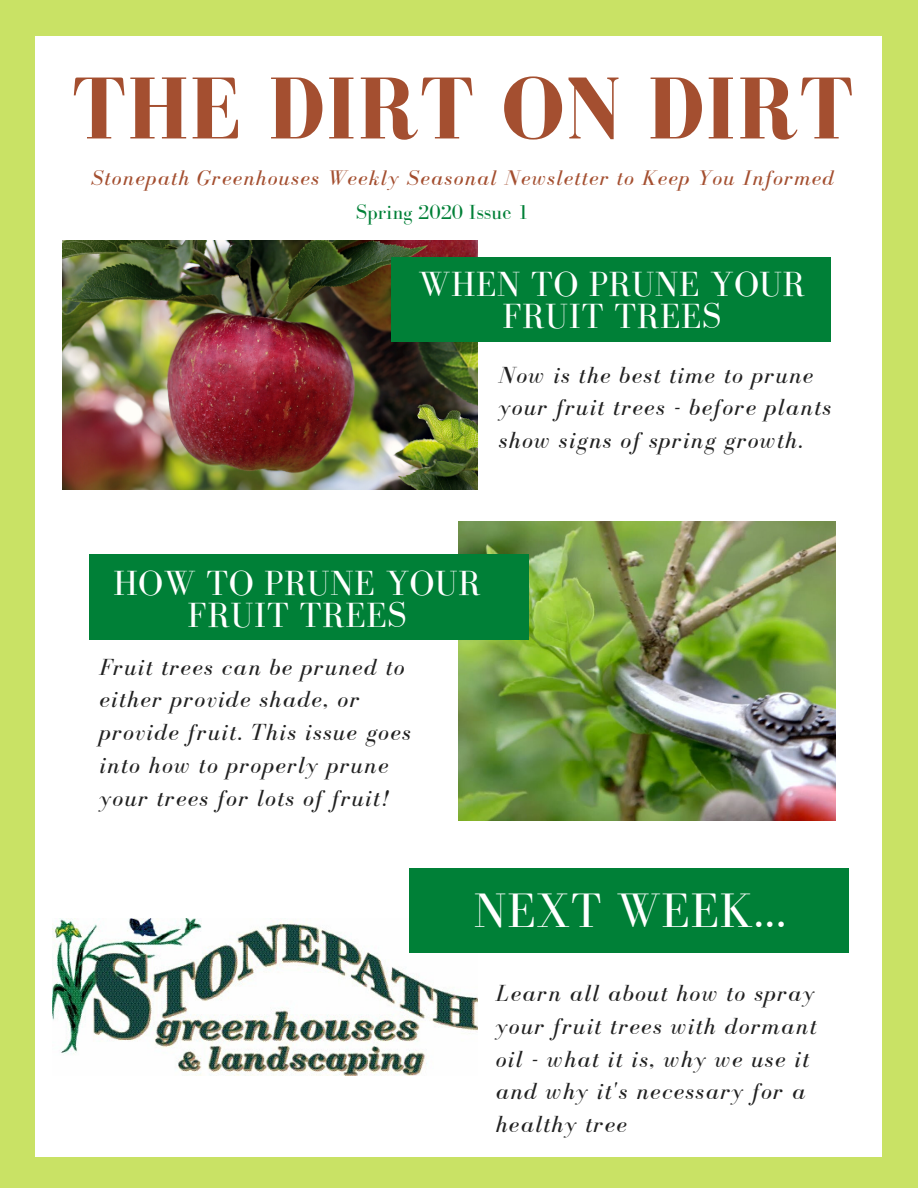
<style>
.page{position:relative;width:918px;height:1188px;background:#c9e265}
.page>*{position:absolute;margin:0;border:0;box-sizing:border-box;transform-origin:0 0}
.t1{font:700 90.3px "Bodoni FLF";letter-spacing:.01em;color:#a44f30}
.t2{font:49.8px "Bodoni FLF";letter-spacing:.01em;color:#fff}
.t3{font:36px/31.8px "Bodoni FLF";letter-spacing:.01em;color:#fff;text-align:center}
.t4{font:italic 24px/32.8px "Bodoni FLF";letter-spacing:.06em;color:#222}
.t5{font:italic 21.75px "Bodoni FLF";letter-spacing:.06em;color:#a44f30}
.t6{font:21px "Bodoni FLF";color:#008037}
</style>
<div class="page">
<div style="left:36px;top:14px;width:846px;height:1165px;background:#fff"></div>
<div style="left:36px;top:1157px;width:846px;height:31px;background:#c9e265"></div>
<div style="left:36px;top:0;width:846px;height:36px;background:#c9e265"></div>
<img style="left:458px;top:521px;width:377px;height:300px">
<div style="left:89px;top:555px;width:440px;height:84px;background:#008037"></div>
<img style="left:62px;top:241px;width:415px;height:248px">
<div style="left:392px;top:258px;width:439px;height:84px;background:#008037"></div>
<img style="left:52px;top:919px;width:426px;height:156px">
<div style="left:410px;top:868px;width:439px;height:85px;background:#008037"></div>
<h1 class="t1" style="left:72px;top:60px;width:783px">THE DIRT ON DIRT</h1>
<p class="t5" style="left:91px;top:166px;width:745px">Stonepath Greenhouses Weekly Seasonal Newsletter to Keep You Informed</p>
<p class="t6" style="left:356px;top:201px;width:174px">Spring 2020 Issue 1</p>
<h3 class="t3" style="left:418px;top:268px;width:389px">WHEN TO PRUNE YOUR<br>FRUIT TREES</h3>
<p class="t4" style="left:499px;top:358px;width:334px">Now is the best time to prune your fruit trees - before plants show signs of spring growth.</p>
<h3 class="t3" style="left:113px;top:567px;width:369px">HOW TO PRUNE YOUR<br>FRUIT TREES</h3>
<p class="t4" style="left:99px;top:650px;width:313px">Fruit trees can be pruned to either provide shade, or provide fruit. This issue goes into how to properly prune your trees for lots of fruit!</p>
<h2 class="t2" style="left:474px;top:884px;width:314px">NEXT WEEK...</h2>
<p class="t4" style="left:496px;top:977px;width:322px">Learn all about how to spray your fruit trees with dormant oil - what it is, why we use it and why it's necessary for a healthy tree</p>
</div>
